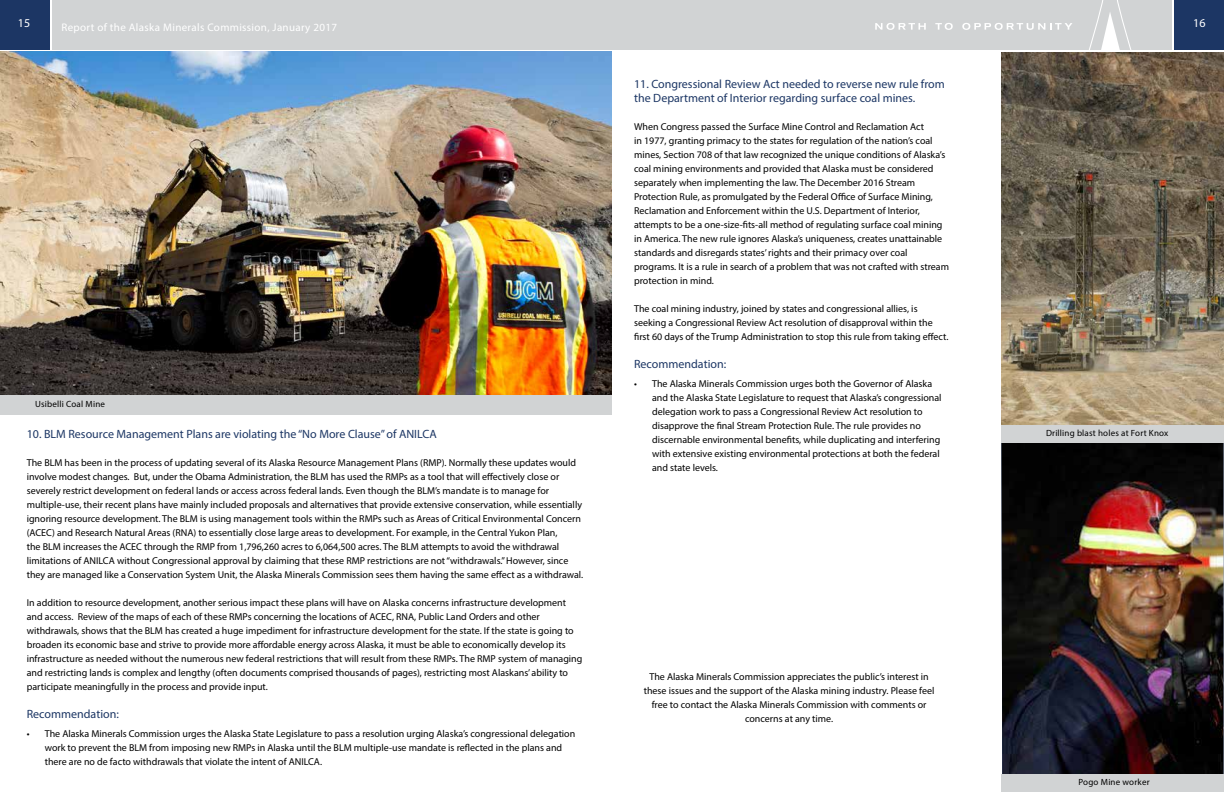
<style>
.page{position:relative;width:1224px;height:792px;background:#fff}
.page>*{position:absolute;margin:0;border:0;box-sizing:border-box;transform-origin:0 0}
.t1{font:12px/14px "Myriad Pro";color:#1c3664}
.t2{font:12px "Myriad Pro";color:#fff}
.t3{font:11px "Myriad Pro";letter-spacing:.03em;color:#fff}
.t4{font:10px/14px "Myriad Pro";color:#000}
.t5{font:9px "Myriad Pro";letter-spacing:.02em;color:#000}
</style>
<div class="page">
<div style="left:52px;top:0;width:1120px;height:49px;background:#d1d3d4"></div>
<div style="left:1175px;top:0;width:49px;height:49px;background:#1c3664"></div>
<svg style="left:1088px;top:0;width:44px;height:50px"></svg>
<svg style="left:875px;top:23px;width:51px;height:7px"></svg>
<svg style="left:935px;top:23px;width:18px;height:7px"></svg>
<svg style="left:962px;top:23px;width:110px;height:7px"></svg>
<div style="left:0;top:0;width:49px;height:49px;background:#1c3664"></div>
<img style="left:1001px;top:443px;width:222px;height:332px">
<div style="left:1001px;top:424px;width:223px;height:19px;background:#d1d3d4"></div>
<img style="left:0;top:52px;width:612px;height:343px">
<div style="left:0;top:395px;width:612px;height:20px;background:#d1d3d4"></div>
<img style="left:1001px;top:53px;width:223px;height:371px">
<div style="left:1001px;top:775px;width:223px;height:17px;background:#d1d3d4"></div>
<p class="t2" style="left:18px;top:16px;width:14px">15</p>
<p class="t2" style="left:1193px;top:16px;width:14px">16</p>
<p class="t3" style="left:61px;top:20px;width:277px">Report of the Alaska Minerals Commission, January 2017</p>
<p class="t1" style="left:634px;top:77px;width:312px">11. Congressional Review Act needed to reverse new rule from the Department of Interior regarding surface coal mines.</p>
<p class="t4" style="left:634px;top:120px;width:316px">When Congress passed the Surface Mine Control and Reclamation Act<br>in 1977, granting primacy to the states for regulation of the nation’s coal mines, Section 708 of that law recognized the unique conditions of Alaska’s coal mining environments and provided that Alaska must be considered separately when implementing the law. The December 2016 Stream Protection Rule, as promulgated by the Federal Office of Surface Mining, Reclamation and Enforcement within the U.S. Department of Interior, attempts to be a one-size-fits-all method of regulating surface coal mining in America. The new rule ignores Alaska’s uniqueness, creates unattainable standards and disregards states’ rights and their primacy over coal programs. It is a rule in search of a problem that was not crafted with stream protection in mind.</p>
<p class="t4" style="left:634px;top:302px;width:316px">The coal mining industry, joined by states and congressional allies, is seeking a Congressional Review Act resolution of disapproval within the first 60 days of the Trump Administration to stop this rule from taking effect.</p>
<p class="t1" style="left:634px;top:357px;width:94px">Recommendation:</p>
<p class="t4" style="left:652px;top:376px;width:291px;text-indent:-18px">• The Alaska Minerals Commission urges both the Governor of Alaska and the Alaska State Legislature to request that Alaska’s congressional delegation work to pass a Congressional Review Act resolution to disapprove the final Stream Protection Rule. The rule provides no discernable environmental benefits, while duplicating and interfering with extensive existing environmental protections at both the federal and state levels.</p>
<p class="t5" style="left:35px;top:399px;width:71px">Usibelli Coal Mine</p>
<p class="t1" style="left:27px;top:427px;width:411px">10. BLM Resource Management Plans are violating the “No More Clause” of ANILCA</p>
<p class="t5" style="left:1046px;top:428px;width:124px">Drilling blast holes at Fort Knox</p>
<p class="t4" style="left:27px;top:456px;width:558px">The BLM has been in the process of updating several of its Alaska Resource Management Plans (RMP). Normally these updates would involve modest changes. But, under the Obama Administration, the BLM has used the RMPs as a tool that will effectively close or severely restrict development on federal lands or access across federal lands. Even though the BLM’s mandate is to manage for multiple-use, their recent plans have mainly included proposals and alternatives that provide extensive conservation, while essentially ignoring resource development. The BLM is using management tools within the RMPs such as Areas of Critical Environmental Concern (ACEC) and Research Natural Areas (RNA) to essentially close large areas to development. For example, in the Central Yukon Plan,<br>the BLM increases the ACEC through the RMP from 1,796,260 acres to 6,064,500 acres. The BLM attempts to avoid the withdrawal limitations of ANILCA without Congressional approval by claiming that these RMP restrictions are not “withdrawals.” However, since they are managed like a Conservation System Unit, the Alaska Minerals Commission sees them having the same effect as a withdrawal.</p>
<p class="t4" style="left:27px;top:596px;width:557px">In addition to resource development, another serious impact these plans will have on Alaska concerns infrastructure development and access. Review of the maps of each of these RMPs concerning the locations of ACEC, RNA, Public Land Orders and other withdrawals, shows that the BLM has created a huge impediment for infrastructure development for the state. If the state is going to broaden its economic base and strive to provide more affordable energy across Alaska, it must be able to economically develop its infrastructure as needed without the numerous new federal restrictions that will result from these RMPs. The RMP system of managing and restricting lands is complex and lengthy (often documents comprised thousands of pages), restricting most Alaskans’ ability to participate meaningfully in the process and provide input.</p>
<p class="t1" style="left:27px;top:707px;width:94px">Recommendation:</p>
<p class="t4" style="left:45px;top:726px;width:532px;text-indent:-18px">• The Alaska Minerals Commission urges the Alaska State Legislature to pass a resolution urging Alaska’s congressional delegation work to prevent the BLM from imposing new RMPs in Alaska until the BLM multiple-use mandate is reflected in the plans and there are no de facto withdrawals that violate the intent of ANILCA.</p>
<p class="t4" style="left:644px;top:670px;width:292px;text-align:center">The Alaska Minerals Commission appreciates the public’s interest in these issues and the support of the Alaska mining industry. Please feel free to contact the Alaska Minerals Commission with comments or concerns at any time.</p>
<p class="t5" style="left:1079px;top:777px;width:73px">Pogo Mine worker</p>
</div>
